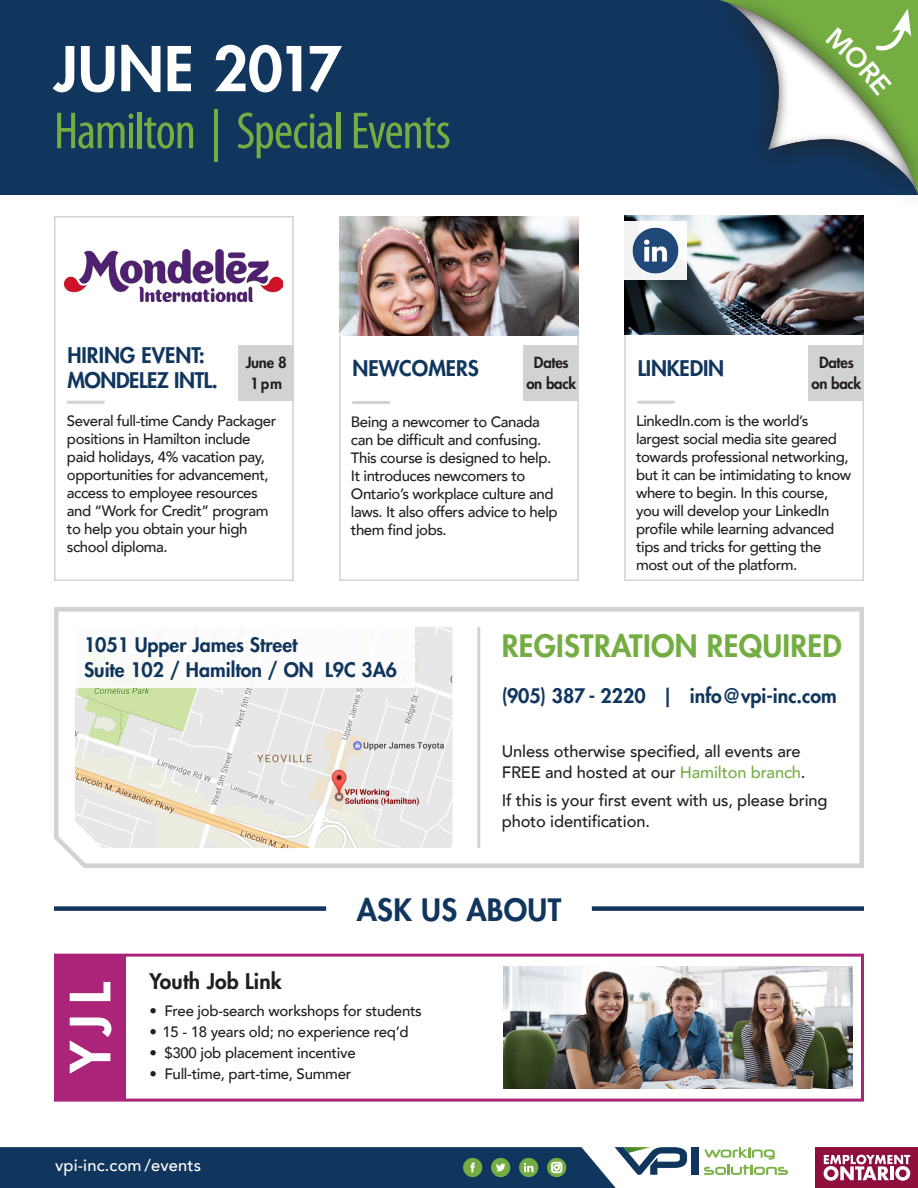
<style>
.page{position:relative;width:918px;height:1188px;background:#fff}
.page>*{position:absolute;margin:0;border:0;box-sizing:border-box;transform-origin:0 0}
.t1{font:800 60px "Futura Std";letter-spacing:.005em;color:#fff}
.t2{font:800 54px "Futura Std";color:#fff}
.Headline{font:condensed 52.5px "Myriad Pro";letter-spacing:-.025em;color:#74ad42}
.t3{font:800 30px "Futura Std";letter-spacing:.01em;color:#74ad42}
.t4{font:800 30px "Futura Std";letter-spacing:.01em;color:#11365e}
.t5{font:800 21px "Futura Std";letter-spacing:-.005em;color:#11365e}
.t6{font:800 21px "Futura Std";letter-spacing:.01em;color:#231f20}
.t7{font:800 19.5px "Futura Std";color:#11365e}
.t8{font:500 16.5px/21px "Avenir";letter-spacing:-.01em;color:#231f20}
.t9{font:500 16.5px "Avenir";letter-spacing:.01em;color:#fff}
.t10{font:500 15px/18px "Avenir";letter-spacing:-.03em;color:#231f20}
.t11{font:800 15px "Futura Std";letter-spacing:-.02em;color:#231f20}
.s1{color:#74ad42}
</style>
<div class="page">
<div style="left:0;top:0;width:918px;height:195px;background:#11365e"></div>
<svg style="left:54px;top:607px;width:810px;height:261px"></svg>
<hr style="left:477px;top:627px;width:3px;height:221px;background:#d1d2d4">
<img style="left:75px;top:627px;width:378px;height:221px">
<div style="left:75px;top:627px;width:339px;height:61px;background:#fff"></div>
<div style="left:691px;top:1147px;width:7px;height:28px;background:#11365e"></div>
<svg style="left:704px;top:1147px;width:84px;height:28px"></svg>
<svg style="left:0;top:1147px;width:687px;height:41px;background:#2c4e6d"></svg>
<div style="left:816px;top:1147px;width:102px;height:41px;background:#8e0e3c"></div>
<svg style="left:824px;top:1155px;width:86px;height:26px"></svg>
<div style="left:592px;top:906px;width:272px;height:5px;background:#11365e"></div>
<div style="left:54px;top:906px;width:272px;height:5px;background:#11365e"></div>
<svg style="left:54px;top:953px;width:810px;height:149px"></svg>
<img style="left:503px;top:967px;width:349px;height:122px">
<div style="left:57px;top:956px;width:68px;height:143px;background:#ac2479"></div>
<div style="left:54px;top:216px;width:240px;height:365px;border:2px solid #d1d2d4"></div>
<img style="left:65px;top:249px;width:218px;height:52px">
<hr style="left:67px;top:401px;width:38px;height:3px;background:#d1d2d4">
<div style="left:239px;top:346px;width:55px;height:55px;background:#d1d2d4"></div>
<div style="left:339px;top:216px;width:240px;height:365px;border:2px solid #d1d2d4"></div>
<img style="left:339px;top:216px;width:240px;height:119px">
<div style="left:524px;top:346px;width:55px;height:55px;background:#d1d2d4"></div>
<div style="left:809px;top:346px;width:55px;height:55px;background:#d1d2d4"></div>
<hr style="left:352px;top:401px;width:38px;height:3px;background:#d1d2d4">
<div style="left:624px;top:216px;width:240px;height:365px;border:2px solid #d1d2d4"></div>
<img style="left:624px;top:216px;width:240px;height:119px">
<hr style="left:637px;top:401px;width:38px;height:3px;background:#d1d2d4">
<div style="left:624px;top:222px;width:63px;height:58px;background:#f3f4f4"></div>
<img style="left:632px;top:227px;width:48px;height:47px">
<svg style="left:720px;top:0;width:198px;height:194px"></svg>
<p class="t1" style="left:54px;top:31px;width:289px">JUNE 2017</p>
<p class="Headline" style="left:54px;top:99px;width:398px">Hamilton | Special Events</p>
<p class="t5" style="left:68px;top:342px;width:139px">HIRING EVENT:</p>
<p class="t5" style="left:68px;top:367px;width:152px">MONDELEZ INTL.</p>
<p class="t10" style="left:67px;top:411px;width:211px">Several full-time Candy Packager positions in Hamilton include paid holidays, 4% vacation pay, opportunities for advancement, access to employee resources and “Work for Credit” program to help you obtain your high school diploma.</p>
<p class="t11" style="left:246px;top:353px;width:42px">June 8</p>
<p class="t11" style="left:250px;top:374px;width:34px">1 pm</p>
<p class="t11" style="left:534px;top:353px;width:36px">Dates</p>
<p class="t11" style="left:526px;top:374px;width:52px">on back</p>
<p class="t5" style="left:353px;top:355px;width:128px">NEWCOMERS</p>
<p class="t10" style="left:351px;top:412px;width:208px">Being a newcomer to Canada can be difficult and confusing.<br>This course is designed to help.<br>It introduces newcomers to<br>Ontario’s workplace culture and laws. It also offers advice to help them find jobs.</p>
<p class="t11" style="left:819px;top:353px;width:36px">Dates</p>
<p class="t11" style="left:811px;top:374px;width:52px">on back</p>
<p class="t5" style="left:638px;top:355px;width:88px">LINKEDIN</p>
<p class="t10" style="left:636px;top:411px;width:217px">LinkedIn.com is the world’s largest social media site geared towards professional networking, but it can be intimidating to know where to begin. In this course, you will develop your LinkedIn profile while learning advanced tips and tricks for getting the most out of the platform.</p>
<p class="t7" style="left:84px;top:632px;width:215px">1051 Upper James Street</p>
<p class="t7" style="left:84px;top:658px;width:315px">Suite 102 / Hamilton / ON L9C 3A6</p>
<p class="t3" style="left:502px;top:627px;width:342px">REGISTRATION REQUIRED</p>
<p class="t7" style="left:502px;top:683px;width:337px">(905) 387 - 2220 | info@vpi-inc.com</p>
<p class="t8" style="left:502px;top:740px;width:305px">Unless otherwise specified, all events are<br>FREE and hosted at our <span class="s1">Hamilton branch</span>.</p>
<p class="t8" style="left:502px;top:789px;width:327px">If this is your first event with us, please bring photo identification.</p>
<p class="t2" style="left:56px;top:1073px;width:92px;rotate:-90deg">YJL</p>
<p class="t4" style="left:357px;top:891px;width:206px">ASK US ABOUT</p>
<p class="t6" style="left:149px;top:968px;width:134px">Youth Job Link</p>
<p class="t10" style="left:149px;top:1001px;width:274px">• Free job-search workshops for students</p>
<p class="t10" style="left:149px;top:1022px;width:261px">• 15 - 18 years old; no experience req’d</p>
<p class="t10" style="left:149px;top:1043px;width:208px">• $300 job placement incentive</p>
<p class="t10" style="left:149px;top:1064px;width:203px">• Full-time, part-time, Summer</p>
<p class="t9" style="left:55px;top:1151px;width:148px">vpi-inc.com /events</p>
</div>
